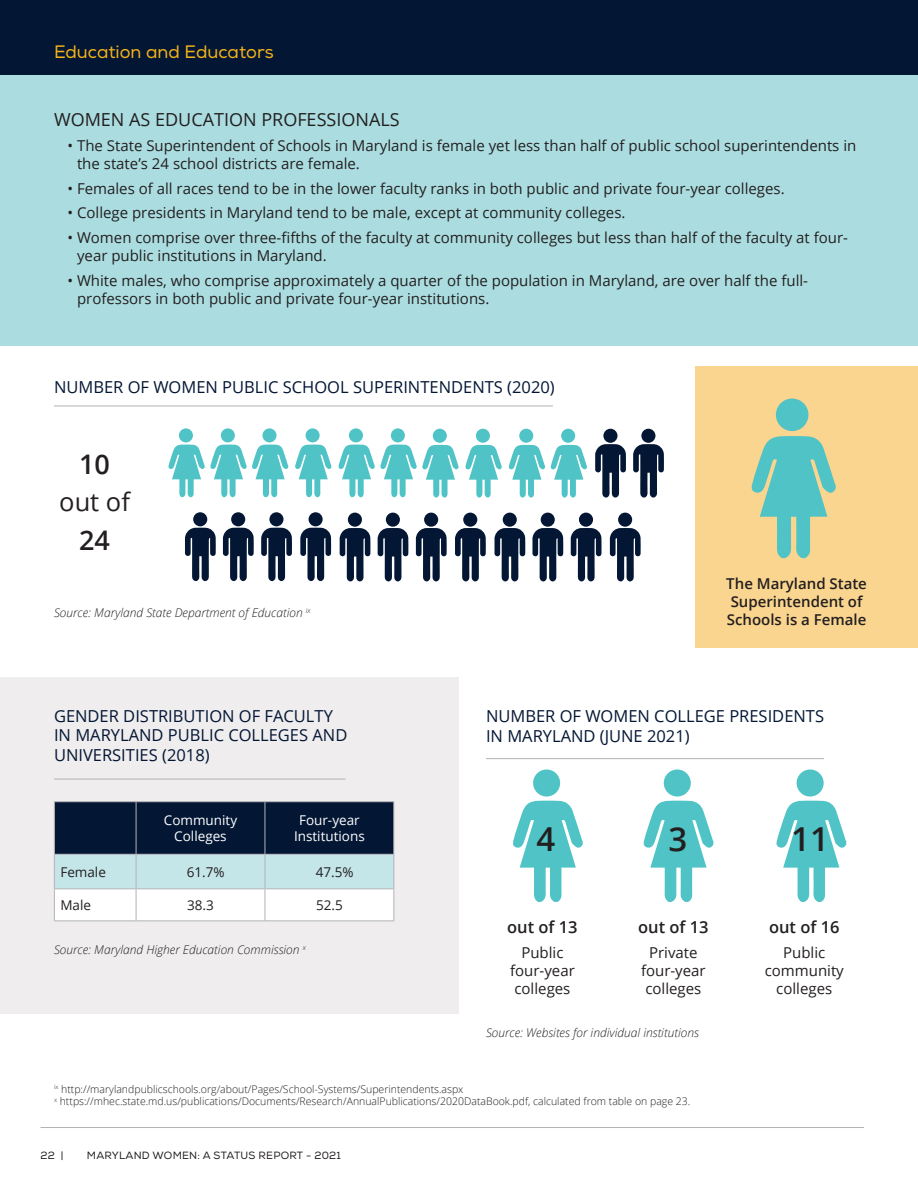
<style>
.page{position:relative;width:918px;height:1188px;background:#fff}
.page>*{position:absolute;margin:0;border:0;box-sizing:border-box;transform-origin:0 0}
.t1{font:600 33px "Open Sans";color:#231f20}
.t2{font:600 27px "Open Sans";color:#231f20}
.t3{font:25.5px "Open Sans";color:#231f20}
.t4{font:18px "Open Sans";color:#231f20}
.BODY_TEXT{font:18px "Nexa";color:#f3b31a}
.t5{font:16.5px/19.8px "Open Sans";color:#031634}
.t6{font:600 16.5px "Open Sans";color:#231f20}
.t7{font:15px/18px "Open Sans";color:#231f20}
.t8{font:600 15px/18px "Open Sans";color:#231f20}
.t9{font:13.5px/16.2px "Open Sans";color:#fff;text-align:center}
.t10{font:13.5px "Open Sans";color:#231f20}
.t11{font:italic 300 12px "Open Sans";color:#231f20}
.t12{font:300 10.5px "Open Sans";color:#231f20}
.t13{font:10.5px "Nexa";letter-spacing:.02em;color:#231f20}
</style>
<div class="page">
<hr style="left:40px;top:1127px;width:824px;height:1px;background:#b2b3b7">
<svg style="left:643px;top:801px;width:70px;height:101px"></svg>
<div style="left:664px;top:769px;width:27px;height:28px;background:#4fc3c6;border-radius:50%"></div>
<svg style="left:776px;top:801px;width:70px;height:101px"></svg>
<div style="left:797px;top:769px;width:27px;height:28px;background:#4fc3c6;border-radius:50%"></div>
<svg style="left:513px;top:801px;width:70px;height:101px"></svg>
<div style="left:533px;top:769px;width:27px;height:28px;background:#4fc3c6;border-radius:50%"></div>
<div style="left:696px;top:366px;width:222px;height:281px;background:#fad590"></div>
<div style="left:0;top:677px;width:459px;height:336px;background:#efedee"></div>
<div style="left:0;top:54px;width:918px;height:292px;background:#abdde0"></div>
<div style="left:0;top:0;width:918px;height:75px;background:#031634"></div>
<hr style="left:54px;top:406px;width:499px;height:1px;background:#b2b3b7">
<div style="left:179px;top:428px;width:14px;height:14px;background:#4fc3c6;border-radius:50%"></div>
<div style="left:221px;top:428px;width:14px;height:14px;background:#4fc3c6;border-radius:50%"></div>
<svg style="left:168px;top:445px;width:120px;height:52px"></svg>
<div style="left:262px;top:428px;width:15px;height:14px;background:#4fc3c6;border-radius:50%"></div>
<svg style="left:295px;top:445px;width:36px;height:52px"></svg>
<div style="left:306px;top:428px;width:14px;height:14px;background:#4fc3c6;border-radius:50%"></div>
<div style="left:349px;top:428px;width:14px;height:14px;background:#4fc3c6;border-radius:50%"></div>
<div style="left:391px;top:428px;width:14px;height:14px;background:#4fc3c6;border-radius:50%"></div>
<div style="left:193px;top:512px;width:14px;height:14px;background:#031634;border-radius:50%"></div>
<svg style="left:185px;top:528px;width:31px;height:53px"></svg>
<div style="left:231px;top:512px;width:14px;height:14px;background:#031634;border-radius:50%"></div>
<svg style="left:223px;top:528px;width:31px;height:53px"></svg>
<div style="left:269px;top:512px;width:15px;height:14px;background:#031634;border-radius:50%"></div>
<svg style="left:261px;top:528px;width:31px;height:53px"></svg>
<div style="left:309px;top:512px;width:14px;height:14px;background:#031634;border-radius:50%"></div>
<svg style="left:300px;top:528px;width:31px;height:53px"></svg>
<div style="left:348px;top:513px;width:14px;height:14px;background:#031634;border-radius:50%"></div>
<svg style="left:340px;top:528px;width:30px;height:53px"></svg>
<div style="left:386px;top:513px;width:14px;height:14px;background:#031634;border-radius:50%"></div>
<svg style="left:378px;top:528px;width:30px;height:53px"></svg>
<div style="left:424px;top:513px;width:14px;height:14px;background:#031634;border-radius:50%"></div>
<svg style="left:416px;top:528px;width:31px;height:53px"></svg>
<div style="left:463px;top:513px;width:14px;height:14px;background:#031634;border-radius:50%"></div>
<svg style="left:455px;top:528px;width:31px;height:53px"></svg>
<div style="left:503px;top:513px;width:14px;height:14px;background:#031634;border-radius:50%"></div>
<svg style="left:495px;top:528px;width:30px;height:53px"></svg>
<div style="left:541px;top:513px;width:14px;height:14px;background:#031634;border-radius:50%"></div>
<svg style="left:532px;top:528px;width:31px;height:53px"></svg>
<div style="left:579px;top:513px;width:14px;height:14px;background:#031634;border-radius:50%"></div>
<svg style="left:571px;top:528px;width:31px;height:53px"></svg>
<div style="left:618px;top:513px;width:14px;height:14px;background:#031634;border-radius:50%"></div>
<svg style="left:610px;top:528px;width:31px;height:53px"></svg>
<div style="left:603px;top:429px;width:15px;height:14px;background:#031634;border-radius:50%"></div>
<svg style="left:595px;top:444px;width:31px;height:54px"></svg>
<div style="left:641px;top:429px;width:14px;height:14px;background:#031634;border-radius:50%"></div>
<svg style="left:633px;top:444px;width:31px;height:54px"></svg>
<svg style="left:338px;top:445px;width:121px;height:53px"></svg>
<div style="left:433px;top:429px;width:14px;height:14px;background:#4fc3c6;border-radius:50%"></div>
<svg style="left:465px;top:445px;width:37px;height:53px"></svg>
<div style="left:476px;top:429px;width:14px;height:14px;background:#4fc3c6;border-radius:50%"></div>
<div style="left:519px;top:429px;width:14px;height:14px;background:#4fc3c6;border-radius:50%"></div>
<svg style="left:509px;top:445px;width:78px;height:53px"></svg>
<div style="left:561px;top:429px;width:14px;height:14px;background:#4fc3c6;border-radius:50%"></div>
<svg style="left:751px;top:436px;width:85px;height:122px"></svg>
<div style="left:776px;top:399px;width:32px;height:32px;background:#4fc3c6;border-radius:50%"></div>
<hr style="left:486px;top:758px;width:338px;height:1px;background:#b2b3b7">
<hr style="left:54px;top:779px;width:292px;height:1px;background:#b2b3b7">
<svg style="left:55px;top:802px;width:338px;height:118px;background:#7d8f9e"></svg>
<hr style="left:54px;top:801px;width:82px;height:1px;background:#b2b3b7">
<hr style="left:54px;top:802px;width:1px;height:52px;background:#b2b3b7">
<hr style="left:136px;top:801px;width:129px;height:1px;background:#b2b3b7">
<hr style="left:136px;top:802px;width:1px;height:52px;background:#b2b3b7">
<hr style="left:265px;top:801px;width:129px;height:1px;background:#b2b3b7">
<hr style="left:265px;top:802px;width:1px;height:52px;background:#b2b3b7">
<hr style="left:393px;top:802px;width:1px;height:52px;background:#b2b3b7">
<hr style="left:54px;top:854px;width:82px;height:1px;background:#b2b3b7">
<hr style="left:54px;top:855px;width:1px;height:33px;background:#b2b3b7">
<hr style="left:136px;top:854px;width:129px;height:1px;background:#b2b3b7">
<hr style="left:136px;top:855px;width:1px;height:33px;background:#b2b3b7">
<hr style="left:265px;top:854px;width:129px;height:1px;background:#b2b3b7">
<hr style="left:265px;top:855px;width:1px;height:33px;background:#b2b3b7">
<hr style="left:393px;top:855px;width:1px;height:33px;background:#b2b3b7">
<hr style="left:54px;top:888px;width:82px;height:1px;background:#b2b3b7">
<hr style="left:54px;top:889px;width:1px;height:31px;background:#b2b3b7">
<hr style="left:136px;top:888px;width:129px;height:1px;background:#b2b3b7">
<hr style="left:136px;top:889px;width:1px;height:31px;background:#b2b3b7">
<hr style="left:265px;top:888px;width:129px;height:1px;background:#b2b3b7">
<hr style="left:265px;top:889px;width:1px;height:31px;background:#b2b3b7">
<hr style="left:393px;top:889px;width:1px;height:31px;background:#b2b3b7">
<hr style="left:54px;top:920px;width:82px;height:1px;background:#b2b3b7">
<hr style="left:136px;top:920px;width:129px;height:1px;background:#b2b3b7">
<hr style="left:265px;top:920px;width:129px;height:1px;background:#b2b3b7">
<p class="BODY_TEXT" style="left:54px;top:41px;width:221px">Education and Educators</p>
<p class="t4" style="left:54px;top:107px;width:347px">WOMEN AS EDUCATION PROFESSIONALS</p>
<p class="t7" style="left:77px;top:136px;width:781px;text-indent:-10px">• The State Superintendent of Schools in Maryland is female yet less than half of public school superintendents in the state’s 24 school districts are female.</p>
<p class="t7" style="left:68px;top:179px;width:719px">• Females of all races tend to be in the lower faculty ranks in both public and private four-year colleges.</p>
<p class="t7" style="left:68px;top:204px;width:560px">• College presidents in Maryland tend to be male, except at community colleges.</p>
<p class="t7" style="left:77px;top:228px;width:773px;text-indent:-10px">• Women comprise over three-fifths of the faculty at community colleges but less than half of the faculty at four&shy;year public institutions in Maryland.</p>
<p class="t7" style="left:77px;top:271px;width:733px;text-indent:-10px">• White males, who comprise approximately a quarter of the population in Maryland, are over half the full&shy;professors in both public and private four-year institutions.</p>
<p class="t5" style="left:54px;top:377px;width:502px">NUMBER OF WOMEN PUBLIC SCHOOL SUPERINTENDENTS (2020)</p>
<p class="t2" style="left:79px;top:445px;width:32px">10</p>
<p class="t3" style="left:59px;top:484px;width:72px">out of</p>
<p class="t2" style="left:79px;top:522px;width:32px">24</p>
<p class="t11" style="left:54px;top:604px;width:258px">Source: Maryland State Department of Education <sup>ix</sup></p>
<p class="t5" style="left:54px;top:705px;width:295px">GENDER DISTRIBUTION OF FACULTY<br>IN MARYLAND PUBLIC COLLEGES AND<br>UNIVERSITIES (2018)</p>
<p class="t9" style="left:164px;top:812px;width:75px">Community<br>Colleges</p>
<p class="t9" style="left:294px;top:812px;width:72px">Four-year<br>Institutions</p>
<p class="t10" style="left:60px;top:863px;width:47px">Female</p>
<p class="t10" style="left:187px;top:863px;width:39px">61.7%</p>
<p class="t10" style="left:316px;top:863px;width:39px">47.5%</p>
<p class="t10" style="left:60px;top:896px;width:32px">Male</p>
<p class="t10" style="left:187px;top:896px;width:28px">38.3</p>
<p class="t10" style="left:316px;top:896px;width:28px">52.5</p>
<p class="t11" style="left:54px;top:942px;width:253px">Source: Maryland Higher Education Commission <sup>x</sup></p>
<p class="t8" style="left:726px;top:575px;width:142px">The Maryland State<br>Superintendent of<br>Schools is a Female</p>
<p class="t5" style="left:486px;top:706px;width:340px">NUMBER OF WOMEN COLLEGE PRESIDENTS<br>IN MARYLAND (JUNE 2021)</p>
<p class="t1" style="left:537px;top:817px;width:20px">4</p>
<p class="t1" style="left:669px;top:817px;width:20px">3</p>
<p class="t1" style="left:791px;top:817px;width:39px">11</p>
<p class="t6" style="left:507px;top:915px;width:72px">out of 13</p>
<p class="t7" style="left:510px;top:943px;width:66px;text-align:center">Public four-year colleges</p>
<p class="t6" style="left:638px;top:915px;width:72px">out of 13</p>
<p class="t7" style="left:641px;top:943px;width:66px;text-align:center">Private four-year colleges</p>
<p class="t11" style="left:486px;top:1025px;width:214px">Source: Websites for individual institutions</p>
<p class="t6" style="left:769px;top:915px;width:72px">out of 16</p>
<p class="t7" style="left:765px;top:943px;width:81px;text-align:center">Public community colleges</p>
<p class="t12" style="left:54px;top:1082px;width:411px"><sup>ix</sup> http://marylandpublicschools.org/about/Pages/School-Systems/Superintendents.aspx</p>
<p class="t12" style="left:54px;top:1094px;width:638px"><sup>x</sup> https://mhec.state.md.us/publications/Documents/Research/AnnualPublications/2020DataBook.pdf, calculated from table on page 23.</p>
<p class="t13" style="left:40px;top:1149px;width:25px">22 |</p>
<p class="t13" style="left:87px;top:1149px;width:255px">MARYLAND WOMEN: A STATUS REPORT - 2021</p>
</div>
